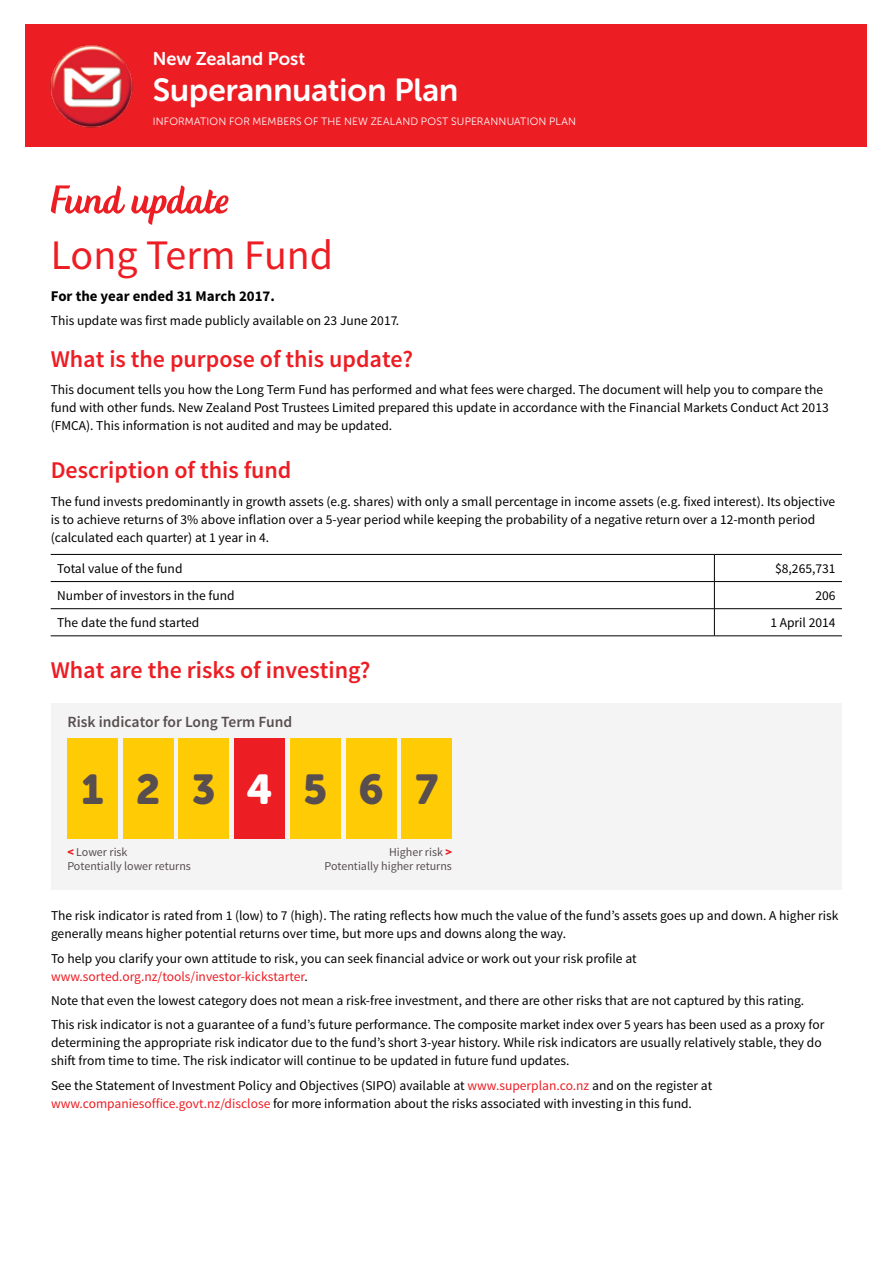
<style>
.page{position:relative;width:893px;height:1263px;background:#fff}
.page>*{position:absolute;margin:0;border:0;box-sizing:border-box;transform-origin:0 0}
.t1{font:52.5px "Creamy Script";letter-spacing:-.01em;color:#ed1d24}
.t2{font:42px "Source Sans Pro";color:#ed1d24}
.t3{font:41.55px "Museo Sans Rounded 900";letter-spacing:.76em;color:#584e50}
.t4{font:31.8px "Museo Sans Rounded 700";color:#fff}
.t5{font:600 24px "Source Sans Pro";color:#ed1d24}
.t6{font:18.45px "Museo Sans Rounded 700";color:#fff}
.t7{font:600 15.6px "Source Sans Pro";color:#584e50}
.t8{font:700 14.85px "Source Sans Pro";color:#000}
.t9{font:13.5px/18px "Source Sans Pro";color:#000}
.t10{font:12px/13.8px "Source Sans Pro";color:#584e50}
.t11{font:10.65px "Museo Sans Rounded 300";letter-spacing:.02em;color:#fff}
.s1{color:#fff}
.s2{font-weight:900;color:#ed1d24}
.s3{color:#ed1d24}
</style>
<div class="page">
<div style="left:26px;top:24px;width:841px;height:123px;background:#ed1d24"></div>
<img style="left:50px;top:44px;width:83px;height:84px">
<hr style="left:51px;top:554px;width:663px;height:1px;background:#000">
<hr style="left:714px;top:554px;width:128px;height:1px;background:#000">
<hr style="left:51px;top:581px;width:663px;height:1px;background:#000">
<hr style="left:714px;top:581px;width:128px;height:1px;background:#000">
<hr style="left:51px;top:608px;width:663px;height:1px;background:#000">
<hr style="left:714px;top:608px;width:128px;height:1px;background:#000">
<svg style="left:714px;top:555px;width:1px;height:81px"></svg>
<hr style="left:51px;top:636px;width:663px;height:1px;background:#000">
<hr style="left:714px;top:636px;width:128px;height:1px;background:#000">
<div style="left:51px;top:703px;width:791px;height:187px;background:#f4f4f4"></div>
<div style="left:67px;top:739px;width:50px;height:100px;background:#ffcb05"></div>
<div style="left:123px;top:739px;width:50px;height:100px;background:#ffcb05"></div>
<div style="left:179px;top:739px;width:50px;height:100px;background:#ffcb05"></div>
<div style="left:235px;top:739px;width:50px;height:100px;background:#ed1d24"></div>
<div style="left:290px;top:739px;width:50px;height:100px;background:#ffcb05"></div>
<div style="left:346px;top:739px;width:50px;height:100px;background:#ffcb05"></div>
<div style="left:402px;top:739px;width:50px;height:100px;background:#ffcb05"></div>
<h3 class="t6" style="left:153px;top:48px;width:154px">New Zealand Post</h3>
<h3 class="t4" style="left:153px;top:72px;width:307px">Superannuation Plan</h3>
<p class="t11" style="left:153px;top:116px;width:425px">INFORMATION FOR MEMBERS OF THE NEW ZEALAND POST SUPERANNUATION PLAN</p>
<h1 class="t1" style="left:51px;top:175px;width:180px">Fund update</h1>
<h2 class="t2" style="left:51px;top:229px;width:284px">Long Term Fund</h2>
<p class="t8" style="left:51px;top:286px;width:226px">For the year ended 31 March 2017.</p>
<p class="t9" style="left:51px;top:312px;width:350px">This update was first made publicly available on 23 June 2017.</p>
<h3 class="t5" style="left:51px;top:344px;width:364px">What is the purpose of this update?</h3>
<p class="t9" style="left:51px;top:381px;width:779px">This document tells you how the Long Term Fund has performed and what fees were charged. The document will help you to compare the fund with other funds. New Zealand Post Trustees Limited prepared this update in accordance with the Financial Markets Conduct Act 2013 (FMCA). This information is not audited and may be updated.</p>
<h3 class="t5" style="left:51px;top:455px;width:242px">Description of this fund</h3>
<p class="t9" style="left:51px;top:493px;width:786px">The fund invests predominantly in growth assets (e.g. shares) with only a small percentage in income assets (e.g. fixed interest). Its objective is to achieve returns of 3% above inflation over a 5-year period while keeping the probability of a negative return over a 12-month period (calculated each quarter) at 1 year in 4.</p>
<p class="t9" style="left:57px;top:560px;width:127px">Total value of the fund</p>
<p class="t9" style="left:775px;top:560px;width:62px">$8,265,731</p>
<p class="t9" style="left:57px;top:587px;width:179px">Number of investors in the fund</p>
<p class="t9" style="left:815px;top:587px;width:22px">206</p>
<p class="t9" style="left:57px;top:614px;width:144px">The date the fund started</p>
<p class="t9" style="left:770px;top:614px;width:67px">1 April 2014</p>
<h3 class="t5" style="left:51px;top:655px;width:321px">What are the risks of investing?</h3>
<p class="t7" style="left:67px;top:711px;width:226px">Risk indicator for Long Term Fund</p>
<h3 class="t3" style="left:81px;top:766px;width:358px">123<span class="s1">4</span>567</h3>
<p class="t10" style="left:67px;top:845px;width:125px"><span class="s2">&lt;</span> Lower risk<br>Potentially lower returns</p>
<p class="t10" style="left:324px;top:845px;width:129px;text-align:right">Higher risk <span class="s2">&gt;<br></span>Potentially higher returns</p>
<p class="t9" style="left:51px;top:907px;width:789px">The risk indicator is rated from 1 (low) to 7 (high). The rating reflects how much the value of the fund’s assets goes up and down. A higher risk generally means higher potential returns over time, but more ups and downs along the way.</p>
<p class="t9" style="left:51px;top:949px;width:587px">To help you clarify your own attitude to risk, you can seek financial advice or work out your risk profile at <span class="s3">www.sorted.org.nz/tools/investor-kickstarter</span>.</p>
<p class="t9" style="left:51px;top:988px;width:775px;line-height:24.5px">Note that even the lowest category does not mean a risk-free investment, and there are other risks that are not captured by this rating.<br>This risk indicator is not a guarantee of a fund’s future performance. The composite market index over 5 years has been used as a proxy for</p>
<p class="t9" style="left:51px;top:1034px;width:772px">determining the appropriate risk indicator due to the fund’s short 3-year history. While risk indicators are usually relatively stable, they do shift from time to time. The risk indicator will continue to be updated in future fund updates.</p>
<p class="t9" style="left:51px;top:1076px;width:663px">See the Statement of Investment Policy and Objectives (SIPO) available at <span class="s3">www.superplan.co.nz</span> and on the register at <span class="s3">www.companiesoffice.govt.nz/disclose</span> for more information about the risks associated with investing in this fund.</p>
</div>
